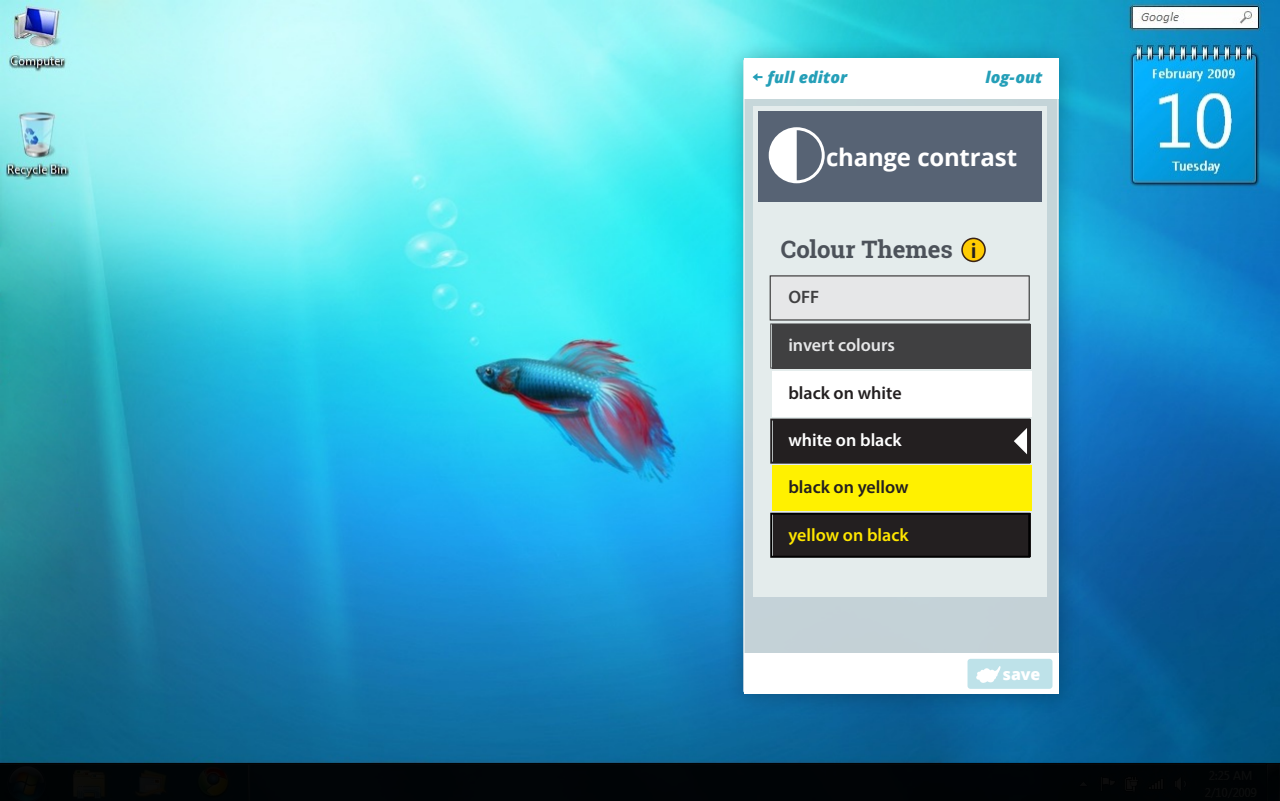
<style>
.page{position:relative;width:1280px;height:801px;background:#fff}
.page>*{position:absolute;margin:0;border:0;box-sizing:border-box;transform-origin:0 0}
.t1{font:700 24px "Open Sans";letter-spacing:-.01em;color:#fff}
.t2{font:700 24px "Roboto Slab";color:#4c525a}
.t3{font:600 22px "Myriad Pro";color:#231f20;scale:1.04 1}
.t4{font:600 18px "Myriad Pro";color:#231f20}
.t5{font:600 18px "Myriad Pro";color:#e6e7e8}
.t6{font:600 18px "Myriad Pro";color:#ffe600}
.t7{font:600 18px "Myriad Pro";color:#fff}
.t8{font:600 18px "Myriad Pro";color:#404041}
.t9{font:italic 800 16px "Open Sans";color:#259fb8}
.t10{font:800 16px "Open Sans";color:#fff}
</style>
<div class="page">
<img style="left:0;top:0;width:1280px;height:763px">
<img style="left:715px;top:29px;width:375px;height:695px">
<svg style="left:744px;top:98px;width:315px;height:555px;background:#c8d6da"></svg>
<div style="left:744px;top:653px;width:315px;height:40px;background:#fff"></div>
<div style="left:968px;top:658px;width:84px;height:30px;background:#bee2e9;border-radius:3px"></div>
<svg style="left:976px;top:666px;width:25px;height:16px"></svg>
<div style="left:744px;top:58px;width:315px;height:40px;background:#fff"></div>
<svg style="left:753px;top:73px;width:10px;height:8px"></svg>
<div style="left:0;top:763px;width:1280px;height:37px;background:#000"></div>
<div style="left:753px;top:106px;width:294px;height:490px;background:#e4ecec"></div>
<div style="left:758px;top:111px;width:284px;height:90px;background:#576374"></div>
<svg style="left:769px;top:127px;width:56px;height:56px"></svg>
<svg style="left:770px;top:275px;width:260px;height:93px"></svg>
<div style="left:772px;top:371px;width:260px;height:45px;background:#fff"></div>
<div style="left:772px;top:465px;width:260px;height:45px;background:#fff100"></div>
<svg style="left:770px;top:512px;width:260px;height:45px;background:#242121"></svg>
<div style="left:770px;top:418px;width:260px;height:45px;background:#231f20"></div>
<div style="left:962px;top:238px;width:23px;height:23px;background:#ffcc02;border-radius:50%"></div>
<div style="left:961px;top:237px;width:25px;height:25px;border:2px solid #3b2314;border-radius:50%"></div>
<p class="t9" style="left:768px;top:65px;width:81px">full editor</p>
<p class="t9" style="left:986px;top:65px;width:58px">log-out</p>
<h1 class="t1" style="left:826px;top:140px;width:193px">change contrast</h1>
<h1 class="t2" style="left:781px;top:232px;width:174px">Colour Themes</h1>
<p class="t8" style="left:788px;top:285px;width:32px">OFF</p>
<p class="t5" style="left:788px;top:333px;width:108px">invert colours</p>
<p class="t4" style="left:788px;top:381px;width:115px">black on white</p>
<p class="t7" style="left:788px;top:428px;width:115px">white on black</p>
<p class="t4" style="left:788px;top:475px;width:122px">black on yellow</p>
<p class="t6" style="left:788px;top:522px;width:122px">yellow on black</p>
<p class="t3" style="left:971px;top:236px;width:7px">i</p>
<p class="t10" style="left:1003px;top:661px;width:39px">save</p>
</div>
